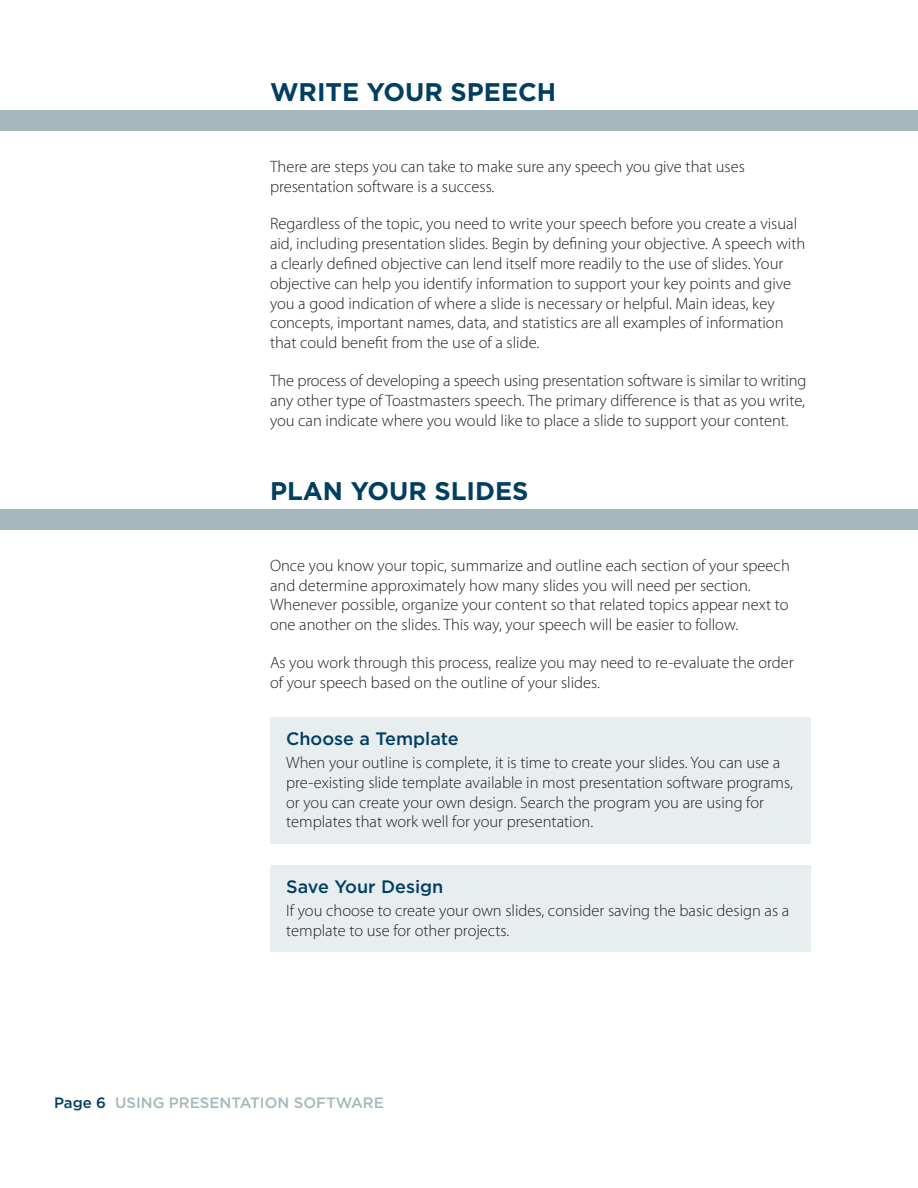
<style>
.page{position:relative;width:918px;height:1188px;background:#fff}
.page>*{position:absolute;margin:0;border:0;box-sizing:border-box;transform-origin:0 0}
.t1{font:700 25.5px "Gotham";color:#003f61}
.t2{font:500 18px "Gotham";color:#003f61}
.t3{font:300 16.5px/19.8px "Myriad Pro";color:#231f20}
.t4{font:500 15px "Gotham";color:#a4b7ba}
.s1{color:#003f61}
</style>
<div class="page">
<div style="left:0;top:509px;width:918px;height:20px;background:#a4b7ba"></div>
<div style="left:270px;top:717px;width:540px;height:127px;background:#e8eeef"></div>
<div style="left:270px;top:865px;width:540px;height:87px;background:#e8eeef"></div>
<div style="left:0;top:111px;width:918px;height:20px;background:#a4b7ba"></div>
<h1 class="t1" style="left:270px;top:81px;width:288px">WRITE YOUR SPEECH</h1>
<p class="t3" style="left:270px;top:158px;width:476px">There are steps you can take to make sure any speech you give that uses presentation software is a success.</p>
<p class="t3" style="left:270px;top:215px;width:537px">Regardless of the topic, you need to write your speech before you create a visual aid, including presentation slides. Begin by defining your objective. A speech with a clearly defined objective can lend itself more readily to the use of slides. Your objective can help you identify information to support your key points and give you a good indication of where a slide is necessary or helpful. Main ideas, key concepts, important names, data, and statistics are all examples of information that could benefit from the use of a slide.</p>
<p class="t3" style="left:270px;top:372px;width:538px;text-align:justify">The process of developing a speech using presentation software is similar to writing any other type of Toastmasters speech. The primary difference is that as you write, you can indicate where you would like to place a slide to support your content.</p>
<h1 class="t1" style="left:270px;top:480px;width:260px">PLAN YOUR SLIDES</h1>
<p class="t3" style="left:270px;top:557px;width:521px">Once you know your topic, summarize and outline each section of your speech and determine approximately how many slides you will need per section.<br>Whenever possible, organize your content so that related topics appear next to one another on the slides. This way, your speech will be easier to follow.</p>
<p class="t3" style="left:270px;top:654px;width:525px">As you work through this process, realize you may need to re-evaluate the order of your speech based on the outline of your slides.</p>
<p class="t2" style="left:286px;top:731px;width:174px">Choose a Template</p>
<p class="t3" style="left:286px;top:754px;width:508px">When your outline is complete, it is time to create your slides. You can use a pre-existing slide template available in most presentation software programs, or you can create your own design. Search the program you are using for templates that work well for your presentation.</p>
<p class="t2" style="left:286px;top:879px;width:159px">Save Your Design</p>
<p class="t3" style="left:286px;top:902px;width:505px">If you choose to create your own slides, consider saving the basic design as a template to use for other projects.</p>
<p class="t4" style="left:54px;top:1096px;width:331px"><span class="s1">Page 6</span> USING PRESENTATION SOFTWARE</p>
</div>
